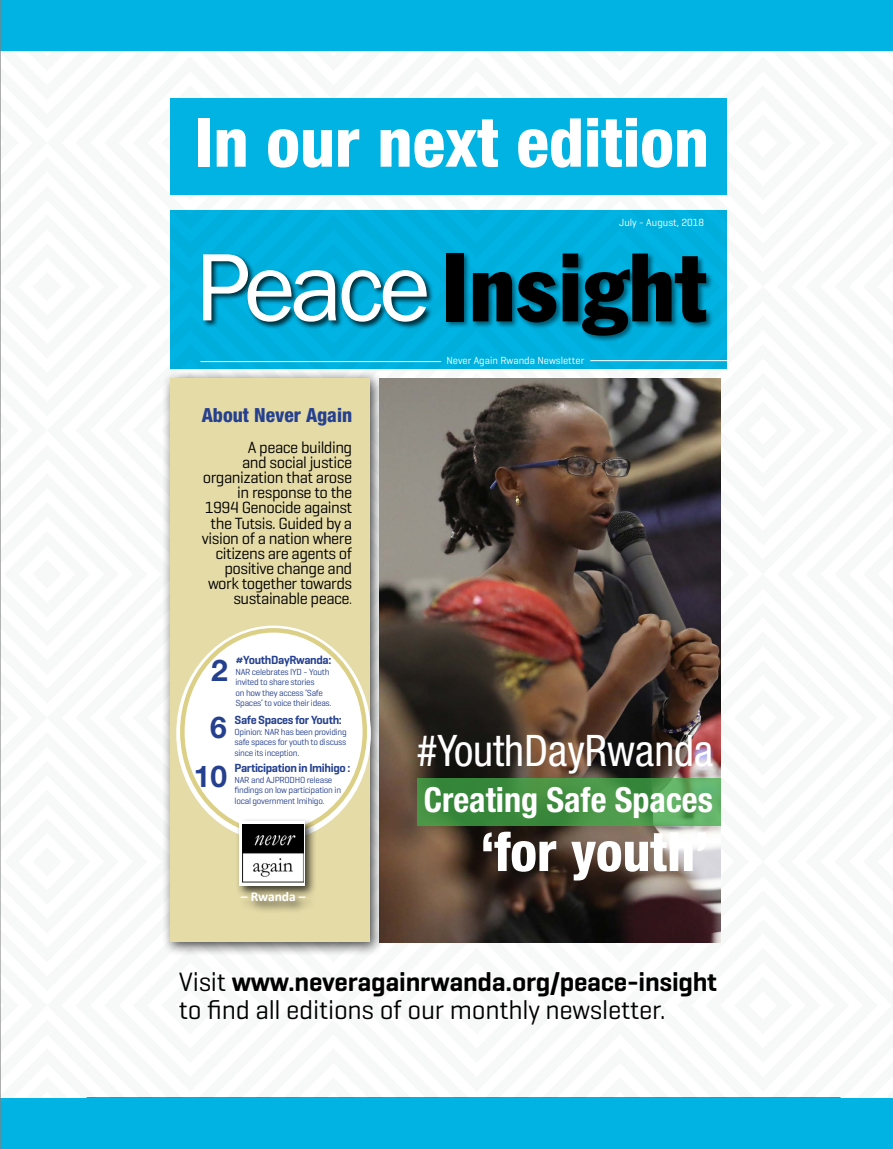
<style>
.page{position:relative;width:893px;height:1149px;background:#fff}
.page>*{position:absolute;margin:0;border:0;box-sizing:border-box;transform-origin:0 0}
.t1{font:condensed 96px "Franklin Gothic BT";color:#000}
.t2{font:800 condensed 67.5px "Helvetica Neue LT Std";color:#fff}
.t3{font:800 condensed 54px "Helvetica Neue LT Std";color:#fff}
.t4{font:condensed 43.5px "Helvetica Neue LT Std";color:#fff}
.t5{font:700 condensed 34.5px "Helvetica Neue LT Std";color:#fff}
.t6{font:700 30px/57.2px "Helvetica Neue LT Std";color:#25408f}
.t7{font:27px/28.5px "Geogrotesque";letter-spacing:-.01em;color:#000}
.t8{font:800 condensed 19.5px "Helvetica Neue LT Std";color:#25408f}
.t9{font:16.5px/15px "Geogrotesque";letter-spacing:-.03em;color:#000;text-align:right}
.t10{font:700 13.5px "Calibri";color:#fff}
.t11{font:600 12px "Geogrotesque";letter-spacing:-.03em;color:#25408f}
.t12{font:10.5px "Geogrotesque";color:#fff}
.t13{font:9px/10.5px "Geogrotesque";letter-spacing:-.03em;color:#25408f}
.s1{font-family:"Franklin Gothic";font-stretch:normal;font-size:99px;color:#fff}
.s2{font-size:13.5px}
.s3{font-weight:600}
</style>
<div class="page">
<div style="left:170px;top:210px;width:557px;height:159px;background:#00b3e3"></div>
<div style="left:445px;top:251px;width:269px;height:91px;background:#000;opacity:.5"></div>
<hr style="left:590px;top:360px;width:137px;height:1px;background:#fff">
<hr style="left:200px;top:361px;width:241px;height:1px;background:#fff">
<div style="left:202px;top:253px;width:232px;height:76px;background:#000;opacity:.75"></div>
<div style="left:162px;top:369px;width:222px;height:587px;background:#000;opacity:.75"></div>
<div style="left:170px;top:378px;width:200px;height:563px;background:#e5dba7"></div>
<div style="left:176px;top:625px;width:195px;height:216px;background:#fff;border-radius:50%"></div>
<div style="left:235px;top:816px;width:82px;height:97px;background:#000;opacity:.75"></div>
<svg style="left:239px;top:820px;width:66px;height:65px"></svg>
<img style="left:242px;top:824px;width:61px;height:61px">
<div style="left:170px;top:98px;width:557px;height:97px;background:#00b3e3"></div>
<div style="left:106px;top:1097px;width:787px;height:51px;background:#00b3e3"></div>
<div style="left:106px;top:0;width:787px;height:51px;background:#00b3e3"></div>
<svg style="left:0;top:0;width:106px;height:1148px"></svg>
<img style="left:380px;top:378px;width:340px;height:563px">
<svg style="left:417px;top:777px;width:303px;height:48px;background:#479347"></svg>
<h2 class="t2" style="left:195px;top:101px;width:516px">In our next edition</h2>
<p class="t12" style="left:619px;top:216px;width:87px">July - August, 2018</p>
<h1 class="t1" style="left:195px;top:224px;width:514px"><span class="s1">Peace</span>Insight</h1>
<p class="t12" style="left:446px;top:353px;width:139px">Never Again Rwanda Newsletter</p>
<h3 class="t8" style="left:202px;top:403px;width:152px">About Never Again</h3>
<h3 class="t9" style="left:202px;top:439px;width:152px">A peace building<br>and social justice organization that arose in response to the<br>1994 Genocide against the Tutsis. Guided by a vision of a nation where citizens are agents of positive change and work together towards sustainable peace<span class="s2">.</span></h3>
<h3 class="t6" style="left:210px;top:640px;width:19px">2<br>6</h3>
<h3 class="t11" style="left:235px;top:652px;width:97px">#YouthDayRwanda:</h3>
<p class="t13" style="left:235px;top:666px;width:98px">NAR celebrates IYD - Youth invited to share stories<br>on how they access ‘Safe<br>Spaces’ to voice their ideas.</p>
<h3 class="t11" style="left:235px;top:712px;width:109px">Safe Spaces for Youth:</h3>
<p class="t13" style="left:235px;top:725px;width:114px;text-align:justify">Opinion: NAR has been providing safe spaces for youth to discuss since its inception.</p>
<h3 class="t11" style="left:235px;top:760px;width:117px">Participation in Imihigo :</h3>
<p class="t13" style="left:235px;top:773px;width:108px">NAR and AJPRODHO release findings on low participation in local government Imihigo.</p>
<h3 class="t5" style="left:424px;top:778px;width:291px">Creating Safe Spaces</h3>
<h3 class="t3" style="left:480px;top:818px;width:230px">‘for youth’</h3>
<h3 class="t4" style="left:417px;top:725px;width:298px">#YouthDayRwanda</h3>
<h3 class="t6" style="left:194px;top:746px;width:35px">10</h3>
<h3 class="t10" style="left:241px;top:887px;width:66px">– Rwanda –</h3>
<h3 class="t7" style="left:179px;top:966px;width:540px">Visit <span class="s3">www.neveragainrwanda.org/peace-insight </span>to find all editions of our monthly newsletter.</h3>
</div>
